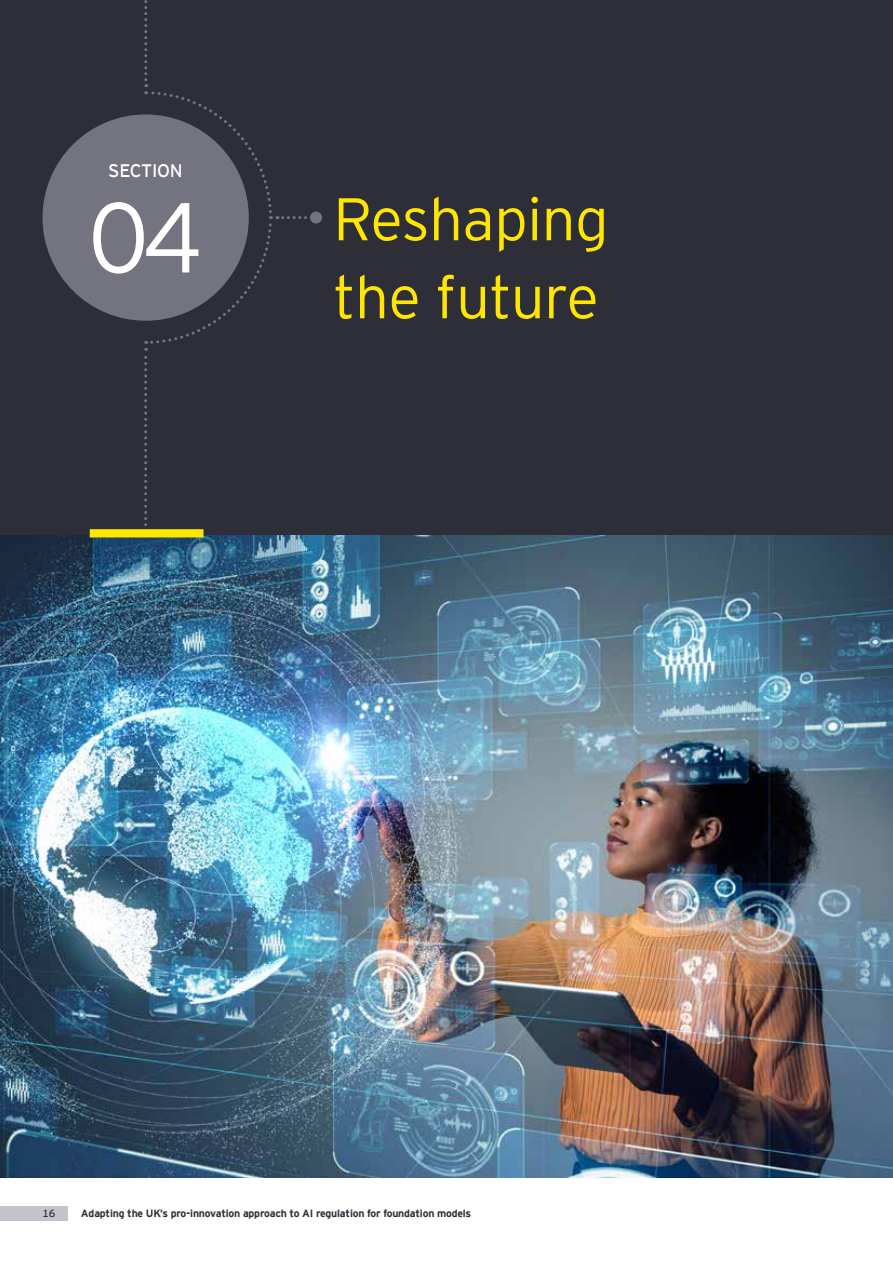
<style>
.page{position:relative;width:893px;height:1263px;background:#fff}
.page>*{position:absolute;margin:0;border:0;box-sizing:border-box;transform-origin:0 0}
.t1{font:300 99px "EY Interstate";color:#fff}
.t2{font:300 60px/78px "EY Interstate";letter-spacing:-.01em;color:#ffe600}
.t3{font:18.15px "EY Interstate";letter-spacing:-.01em;color:#fff}
.t4{font:700 10.5px "EY Interstate";letter-spacing:-.02em;color:#2e2e38}
.t5{font:10.5px "EY Interstate";color:#2e2e38}
</style>
<div class="page">
<div style="left:0;top:1206px;width:68px;height:14px;background:#c4c4cd"></div>
<div style="left:0;top:0;width:893px;height:1178px;background:#2e2e38"></div>
<img style="left:0;top:536px;width:893px;height:642px">
<div style="left:43px;top:114px;width:206px;height:207px;background:#747480;border-radius:50%"></div>
<div style="left:90px;top:529px;width:114px;height:8px;background:#ffe600;border:2px solid #ffe600"></div>
<div style="left:310px;top:212px;width:12px;height:12px;background:#747480;border-radius:50%"></div>
<svg style="left:144px;top:0;width:173px;height:532px"></svg>
<hr style="left:892px;top:1133px;width:1px;height:45px;background:#ffe600">
<h3 class="t3" style="left:108px;top:158px;width:76px">SECTION</h3>
<h1 class="t1" style="left:88px;top:167px;width:117px">04</h1>
<h2 class="t2" style="left:333px;top:177px;width:277px">Reshaping the future</h2>
<p class="t5" style="left:43px;top:1206px;width:14px">16</p>
<p class="t4" style="left:81px;top:1206px;width:392px">Adapting the UK’s pro-innovation approach to AI regulation for foundation models</p>
</div>
